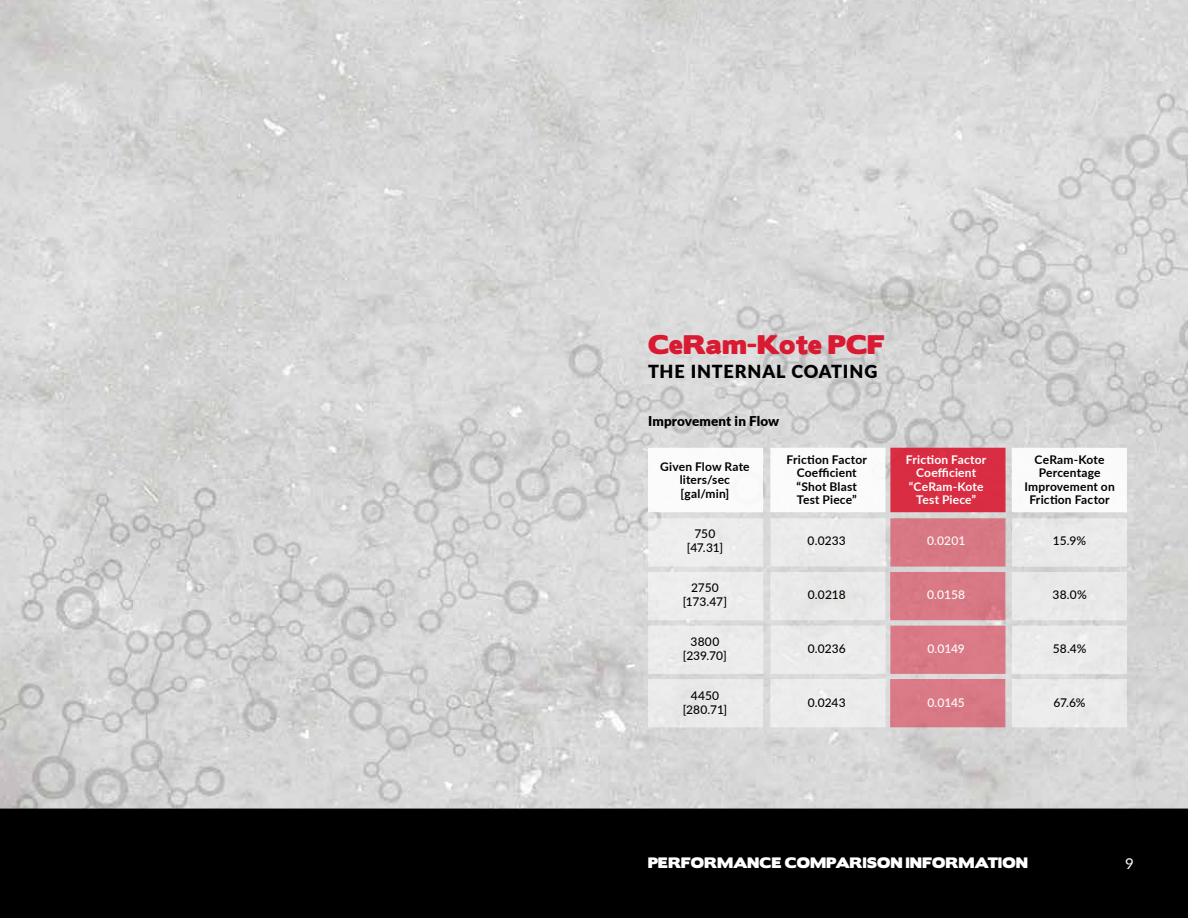
<style>
.page{position:relative;width:1188px;height:918px;background:#fff}
.page>*{position:absolute;margin:0;border:0;box-sizing:border-box;transform-origin:0 0}
.t1{font:24px "Boris Black Bloxx";letter-spacing:-.005em;color:#da1a32}
.t2{font:900 18px "Lato";letter-spacing:.05em;color:#000}
.t3{font:15px "Lato";color:#fff}
.t4{font:13.5px "Boris Black Bloxx";letter-spacing:.025em;color:#fff}
.t5{font:900 13.5px "Lato";letter-spacing:.01em;color:#000}
.t6{font:700 12px/13.5px "Lato";letter-spacing:.015em;color:#000;text-align:center}
.t7{font:500 12px/13.5px "Lato";letter-spacing:.005em;color:#000;text-align:center}
.t8{font:700 12px/13.5px "Lato";letter-spacing:.015em;color:#fff;text-align:center}
.t9{font:500 12px "Lato";color:#fff}
.t10{font:500 12px/13.5px "Lato";letter-spacing:-.015em;color:#000;text-align:center}
</style>
<div class="page">
<img style="left:0;top:0;width:1188px;height:809px">
<div style="left:0;top:809px;width:1188px;height:109px;background:#000"></div>
<div style="left:890px;top:518px;width:116px;height:49px;background:#d77884"></div>
<div style="left:890px;top:572px;width:115px;height:48px;background:#d87884"></div>
<div style="left:890px;top:626px;width:116px;height:48px;background:#da7a86"></div>
<div style="left:890px;top:679px;width:115px;height:48px;background:#d97985"></div>
<div style="left:770px;top:448px;width:115px;height:64px;background:#fff"></div>
<div style="left:771px;top:518px;width:115px;height:49px;background:#ebebeb"></div>
<div style="left:770px;top:572px;width:115px;height:48px;background:#e8e8e8"></div>
<div style="left:771px;top:626px;width:115px;height:48px;background:#ebebeb"></div>
<div style="left:770px;top:679px;width:115px;height:48px;background:#ececec"></div>
<div style="left:648px;top:448px;width:115px;height:64px;background:#fff"></div>
<div style="left:648px;top:518px;width:115px;height:49px;background:#ededed"></div>
<div style="left:648px;top:572px;width:115px;height:48px;background:#ededed"></div>
<div style="left:648px;top:626px;width:115px;height:48px;background:#ececec"></div>
<div style="left:648px;top:679px;width:115px;height:48px;background:#eaeaea"></div>
<div style="left:890px;top:448px;width:116px;height:64px;background:#d92d42;border:2px solid #da1a32"></div>
<div style="left:1012px;top:448px;width:115px;height:64px;background:#fff"></div>
<div style="left:1012px;top:518px;width:115px;height:49px;background:#e9e9e9"></div>
<div style="left:1012px;top:572px;width:115px;height:48px;background:#e9e9e9"></div>
<div style="left:1012px;top:626px;width:115px;height:48px;background:#eaeaea"></div>
<div style="left:1012px;top:679px;width:115px;height:48px;background:#ebebeb"></div>
<h1 class="t1" style="left:648px;top:326px;width:238px">CeRam-Kote PCF</h1>
<h2 class="t2" style="left:648px;top:357px;width:231px">THE INTERNAL COATING</h2>
<p class="t5" style="left:648px;top:410px;width:133px">Improvement in Flow</p>
<p class="t6" style="left:660px;top:459px;width:91px">Given Flow Rate liters/sec [gal/min]</p>
<p class="t7" style="left:687px;top:527px;width:38px">750 [47.31]</p>
<p class="t10" style="left:683px;top:581px;width:46px">2750 [173.47]</p>
<p class="t7" style="left:683px;top:635px;width:45px">3800 [239.70]</p>
<p class="t7" style="left:683px;top:689px;width:46px">4450 [280.71]</p>
<p class="t6" style="left:787px;top:452px;width:82px">Friction Factor<br>Coefficient “Shot Blast<br>Test Piece”</p>
<p class="t7" style="left:808px;top:533px;width:40px">0.0233</p>
<p class="t7" style="left:808px;top:587px;width:39px">0.0218</p>
<p class="t7" style="left:808px;top:641px;width:40px">0.0236</p>
<p class="t7" style="left:808px;top:695px;width:40px">0.0243</p>
<p class="t8" style="left:906px;top:452px;width:82px">Friction Factor<br>Coefficient “CeRam-Kote<br>Test Piece”</p>
<p class="t9" style="left:927px;top:532px;width:40px">0.0201</p>
<p class="t9" style="left:927px;top:586px;width:40px">0.0158</p>
<p class="t9" style="left:927px;top:640px;width:39px">0.0149</p>
<p class="t9" style="left:927px;top:694px;width:39px">0.0145</p>
<p class="t6" style="left:1024px;top:452px;width:92px">CeRam-Kote<br>Percentage<br>Improvement on<br>Friction Factor</p>
<p class="t7" style="left:1053px;top:533px;width:35px">15.9%</p>
<p class="t7" style="left:1052px;top:587px;width:36px">38.0%</p>
<p class="t7" style="left:1053px;top:641px;width:35px">58.4%</p>
<p class="t7" style="left:1054px;top:695px;width:34px">67.6%</p>
<p class="t4" style="left:648px;top:853px;width:381px">PERFORMANCE COMPARISON INFORMATION</p>
<p class="t3" style="left:1125px;top:853px;width:10px">9</p>
</div>
